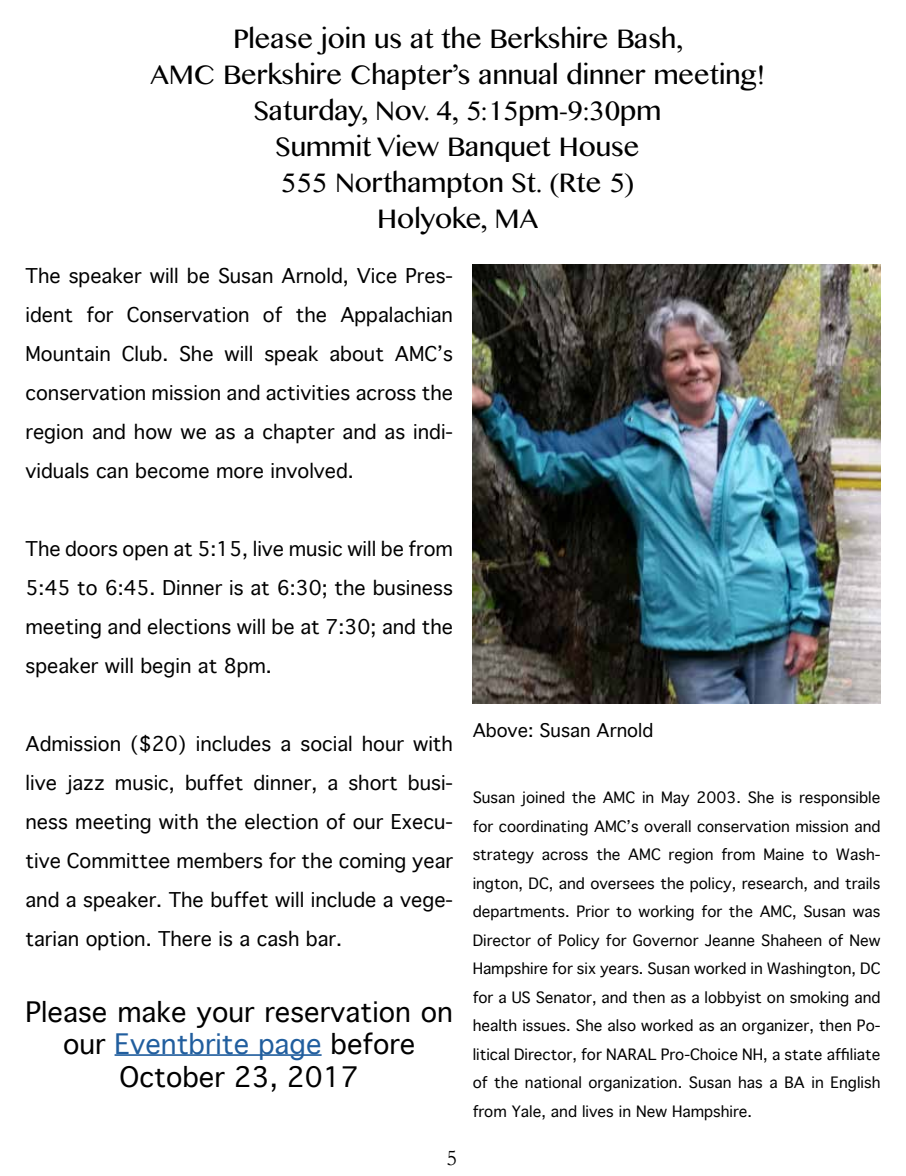
<style>
.page{position:relative;width:906px;height:1176px;background:#fff}
.page>*{position:absolute;margin:0;border:0;box-sizing:border-box;transform-origin:0 0}
.t1{font:27px/36px "Myanmar MN";color:#000;text-align:center}
.t2{font:27px/32.4px "Thonburi";color:#000;text-align:center}
.t3{font:22.5px "Garamond";color:#000}
.t4{font:19.5px/39px "Thonburi";color:#000;text-align:justify}
.t5{font:18px "Thonburi";color:#000}
.t6{font:15px/28.5px "Thonburi";color:#000;text-align:justify}
.s1{color:#215e9e}
</style>
<div class="page">
<img style="left:472px;top:264px;width:408px;height:439px">
<hr style="left:115px;top:1054px;width:206px;height:2px;background:#215e9e">
<h1 class="t1" style="left:150px;top:21px;width:616px">Please join us at the Berkshire Bash,<br>AMC Berkshire Chapter’s annual dinner meeting!<br>Saturday, Nov. 4, 5:15pm-9:30pm<br>Summit View Banquet House<br>555 Northampton St. (Rte 5)<br>Holyoke, MA</h1>
<p class="t4" style="left:26px;top:256px;width:429px">The speaker will be Susan Arnold, Vice Pres&shy;ident for Conservation of the Appalachian Mountain Club. She will speak about AMC’s conservation mission and activities across the region and how we as a chapter and as indi&shy;viduals can become more involved.</p>
<p class="t4" style="left:26px;top:529px;width:429px">The doors open at 5:15, live music will be from 5:45 to 6:45. Dinner is at 6:30; the business meeting and elections will be at 7:30; and the speaker will begin at 8pm.</p>
<p class="t4" style="left:26px;top:724px;width:429px">Admission ($20) includes a social hour with live jazz music, buffet dinner, a short busi&shy;ness meeting with the election of our Execu&shy;tive Committee members for the coming year and a speaker. The buffet will include a vege&shy;tarian option. There is a cash bar.</p>
<h1 class="t2" style="left:26px;top:996px;width:429px">Please make your reservation on our <span class="s1">Eventbrite page</span> before<br>October 23, 2017</h1>
<p class="t3" style="left:446px;top:1144px;width:12px">5</p>
<p class="t5" style="left:472px;top:720px;width:182px">Above: Susan Arnold</p>
<p class="t6" style="left:472px;top:784px;width:409px">Susan joined the AMC in May 2003. She is responsible for coordinating AMC’s overall conservation mission and strategy across the AMC region from Maine to Wash&shy;ington, DC, and oversees the policy, research, and trails departments. Prior to working for the AMC, Susan was Director of Policy for Governor Jeanne Shaheen of New Hampshire for six years. Susan worked in Washington, DC for a US Senator, and then as a lobbyist on smoking and health issues. She also worked as an organizer, then Po&shy;litical Director, for NARAL Pro-Choice NH, a state affiliate of the national organization. Susan has a BA in English from Yale, and lives in New Hampshire.</p>
</div>
